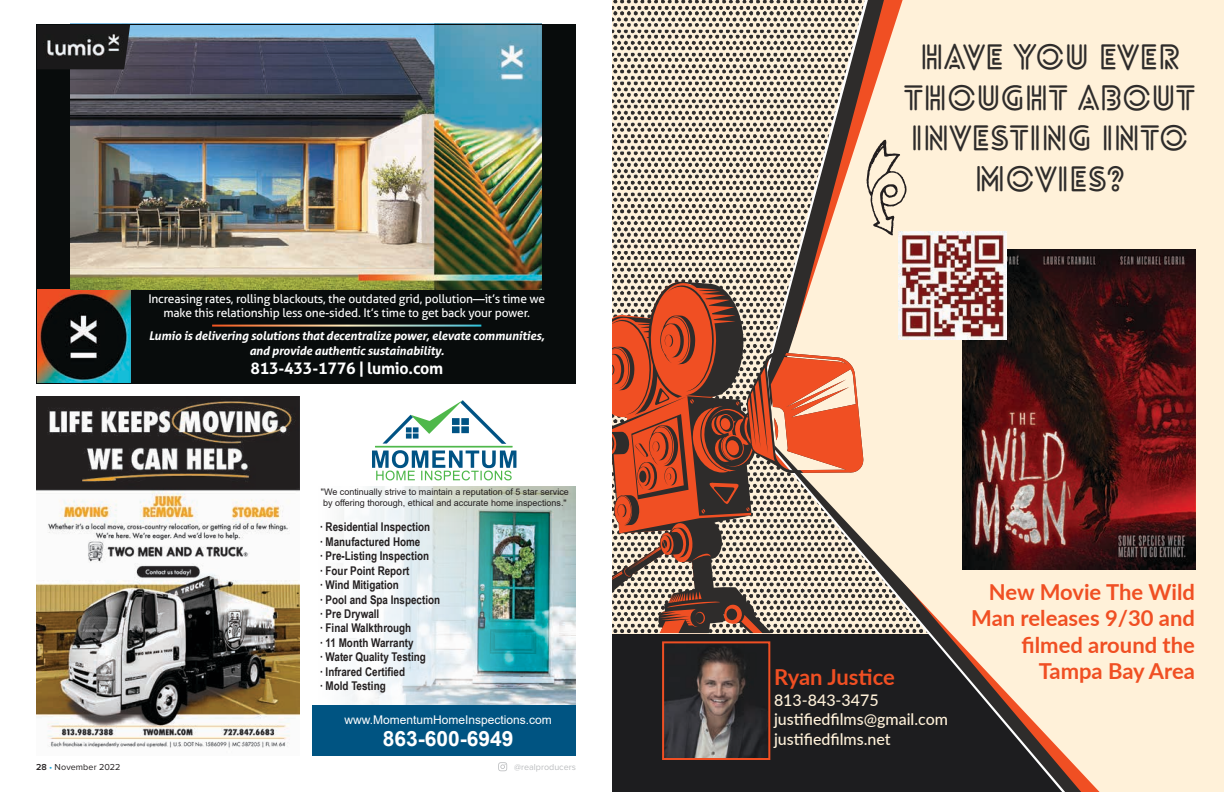
<style>
.page{position:relative;width:1224px;height:792px;background:#fff}
.page>*{position:absolute;margin:0;border:0;box-sizing:border-box;transform-origin:0 0}
.t1{font:700 34px/40.8px "Lovelo Line";color:#2e2c2b;text-align:center}
.t2{font:700 22px/26.4px "Lato";color:#f04f23;text-align:right}
.t3{font:700 21px "Arial";color:#fff}
.t4{font:500 16px/19.2px "Lato";color:#fff1d9}
.t5{font:700 16px "Aller";letter-spacing:-.015em;color:#fff}
.t6{font:700 12px/14.4px "Arial Narrow";color:#231f20}
.t7{font:12px/14.4px "Aller";letter-spacing:-.015em;color:#fff;text-align:center}
.t8{font:italic 700 12px/14.4px "Aller";letter-spacing:-.015em;color:#fff;text-align:center}
.t9{font:12px "Arial";color:#fff}
.t10{font:9px/10.8px "Arial";color:#231f20}
.t11{font:9px "Proxima Nova";letter-spacing:.005em;color:#231f20}
.t12{font:9px "Proxima Nova";color:#bcbec0}
.s1{font-weight:600}
.s2{color:#19a8e0}
</style>
<div class="page">
<svg style="left:498px;top:762px;width:9px;height:9px"></svg>
<img style="left:36px;top:396px;width:264px;height:352px">
<div style="left:612px;top:628px;width:612px;height:164px;background:#1d1d1f"></div>
<img style="left:612px;top:0;width:154px;height:282px">
<svg style="left:771px;top:0;width:453px;height:792px;fill:#fff1d9"></svg>
<svg style="left:612px;top:282px;width:252px;height:351px"></svg>
<svg style="left:771px;top:353px;width:93px;height:120px"></svg>
<img style="left:665px;top:647px;width:98px;height:110px">
<div style="left:662px;top:641px;width:108px;height:119px;border:2px solid #f04f23"></div>
<img style="left:962px;top:249px;width:233px;height:320px">
<img style="left:898px;top:232px;width:108px;height:108px">
<svg style="left:866px;top:140px;width:41px;height:95px"></svg>
<img style="left:514px;top:486px;width:62px;height:220px">
<svg style="left:312px;top:486px;width:202px;height:220px"></svg>
<svg style="left:372px;top:400px;width:144px;height:81px"></svg>
<div style="left:312px;top:706px;width:264px;height:50px;background:#005482"></div>
<img style="left:36px;top:24px;width:540px;height:360px">
<p class="t7" style="left:148px;top:291px;width:398px">Increasing rates, rolling blackouts, the outdated grid, pollution—it’s time we make this relationship less one-sided. It’s time to get back your power.</p>
<p class="t8" style="left:149px;top:329px;width:397px">Lumio is delivering solutions that decentralize power, elevate communities, and provide authentic sustainability.</p>
<h3 class="t5" style="left:250px;top:359px;width:194px">813-433-1776 | lumio.com</h3>
<p class="t10" style="left:321px;top:486px;width:250px">"We continually strive to maintain a reputation of 5 star service by offering thorough, ethical and accurate home inspections."</p>
<p class="t6" style="left:320px;top:519px;width:122px">∙ Residential Inspection<br>∙ Manufactured Home<br>∙ Pre-Listing Inspection<br>∙ Four Point Report<br>∙ Wind Mitigation<br>∙ Pool and Spa Inspection ∙ Pre Drywall<br>∙ Final Walkthrough<br>∙ 11 Month Warranty<br>∙ Water Quality Testing<br>∙ Infrared Certified<br>∙ Mold Testing</p>
<p class="t9" style="left:345px;top:711px;width:209px">www.MomentumHomeInspections.com</p>
<h3 class="t3" style="left:383px;top:724px;width:132px">863-600-6949</h3>
<p class="t11" style="left:36px;top:762px;width:86px"><span class="s1">28</span> <span class="s2">•</span> November 2022</p>
<p class="t12" style="left:514px;top:762px;width:63px">@realproducers</p>
<h1 class="t1" style="left:904px;top:36px;width:293px">HAVE YOU EVER<br>THOUGHT ABOUT<br>INVESTING INTO<br>MOVIES?</h1>
<h2 class="t2" style="left:774px;top:663px;width:122px">Ryan Justice</h2>
<h3 class="t4" style="left:774px;top:690px;width:176px">813-843-3475 justifiedfilms@gmail.com justifiedfilms.net</h3>
<h2 class="t2" style="left:971px;top:578px;width:225px">New Movie The Wild<br>Man releases 9/30 and filmed around the<br>Tampa Bay Area</h2>
</div>
